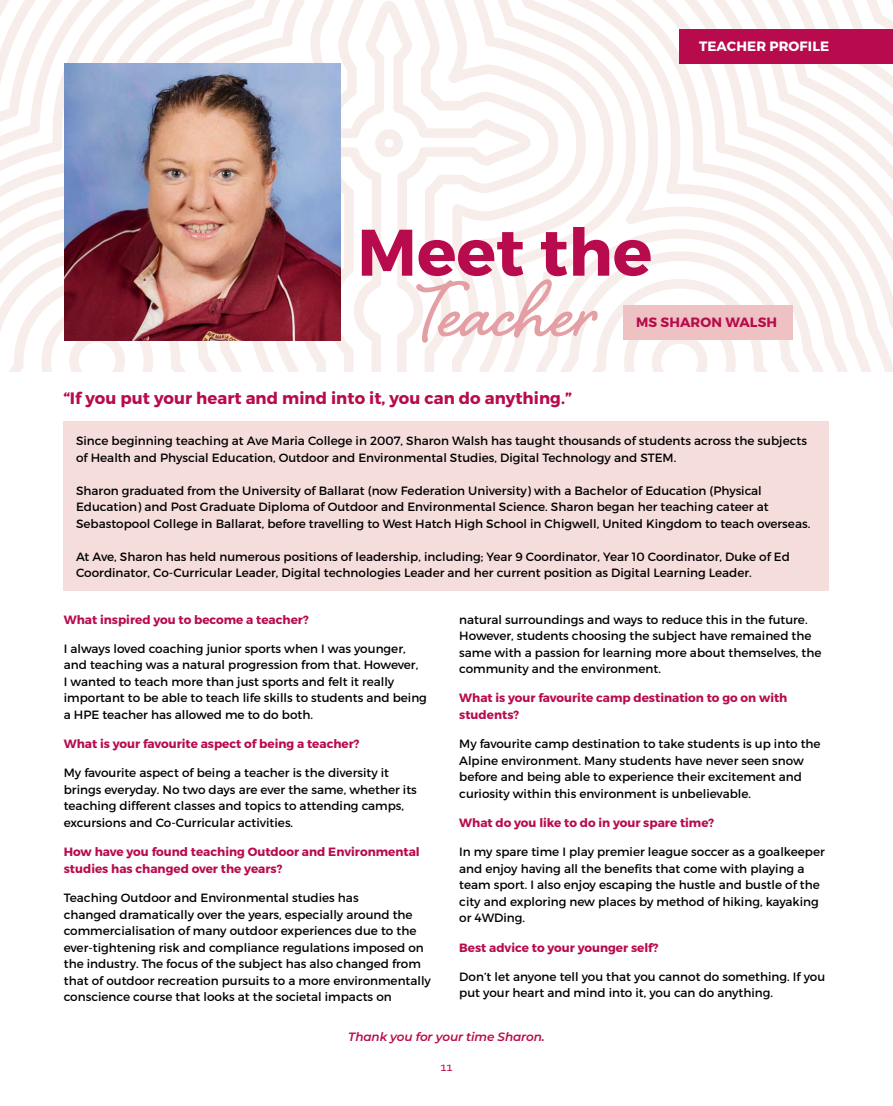
<style>
.page{position:relative;width:893px;height:1106px;background:#fff}
.page>*{position:absolute;margin:0;border:0;box-sizing:border-box;transform-origin:0 0}
.t1{font:700 100.5px "Shelby";color:#e49fa4}
.t2{font:700 65.55px "Montserrat";color:#b80b4d}
.t3{font:700 16.5px "Montserrat";letter-spacing:.005em;color:#b80b4d}
.t4{font:700 13.5px "Montserrat";letter-spacing:.01em;color:#fff}
.t5{font:700 13.5px "Montserrat";letter-spacing:.01em;color:#b80b4d}
.t6{font:13.5px "Corbel";color:#b80b4d}
.t7{font:12px/16.5px "Montserrat";color:#000}
.t8{font:700 12px/16.5px "Montserrat";color:#b80b4d}
.t9{font:italic 600 12px "Montserrat";letter-spacing:-.01em;color:#b80b4d}
</style>
<div class="page">
<div style="left:63px;top:421px;width:766px;height:169px;background:#f5dddc"></div>
<svg style="left:872px;top:0;width:21px;height:371px"></svg>
<svg style="left:843px;top:0;width:29px;height:371px"></svg>
<svg style="left:815px;top:0;width:28px;height:371px"></svg>
<svg style="left:0;top:0;width:815px;height:371px"></svg>
<svg style="left:0;top:1px;width:786px;height:370px"></svg>
<svg style="left:541px;top:258px;width:33px;height:44px"></svg>
<img style="left:64px;top:64px;width:276px;height:276px">
<div style="left:623px;top:306px;width:170px;height:34px;background:#eec2c3"></div>
<div style="left:680px;top:29px;width:213px;height:35px;background:#b80b4d"></div>
<p class="t4" style="left:699px;top:38px;width:132px">TEACHER PROFILE</p>
<h2 class="t2" style="left:357px;top:212px;width:297px">Meet the</h2>
<h1 class="t1" style="left:418px;top:242px;width:180px">Teacher</h1>
<p class="t5" style="left:636px;top:314px;width:142px">MS SHARON WALSH</p>
<h3 class="t3" style="left:63px;top:387px;width:510px">“If you put your heart and mind into it, you can do anything.”</h3>
<p class="t7" style="left:76px;top:433px;width:732px">Since beginning teaching at Ave Maria College in 2007, Sharon Walsh has taught thousands of students across the subjects of Health and Physcial Education, Outdoor and Environmental Studies, Digital Technology and STEM.</p>
<p class="t7" style="left:76px;top:482px;width:736px">Sharon graduated from the University of Ballarat (now Federation University) with a Bachelor of Education (Physical<br>Education) and Post Graduate Diploma of Outdoor and Environmental Science. Sharon began her teaching cateer at<br>Sebastopool College in Ballarat, before travelling to West Hatch High School in Chigwell, United Kingdom to teach overseas.</p>
<p class="t7" style="left:76px;top:548px;width:715px">At Ave, Sharon has held numerous positions of leadership, including; Year 9 Coordinator, Year 10 Coordinator, Duke of Ed<br>Coordinator, Co-Curricular Leader, Digital technologies Leader and her current position as Digital Learning Leader.</p>
<p class="t8" style="left:64px;top:611px;width:246px">What inspired you to become a teacher?</p>
<p class="t7" style="left:64px;top:640px;width:365px">I always loved coaching junior sports when I was younger, and teaching was a natural progression from that. However,<br>I wanted to teach more than just sports and felt it really important to be able to teach life skills to students and being a HPE teacher has allowed me to do both.</p>
<p class="t8" style="left:64px;top:736px;width:297px">What is your favourite aspect of being a teacher?</p>
<p class="t7" style="left:64px;top:765px;width:355px">My favourite aspect of being a teacher is the diversity it brings everyday. No two days are ever the same, whether its teaching different classes and topics to attending camps, excursions and Co-Curricular activities.</p>
<p class="t8" style="left:64px;top:844px;width:357px">How have you found teaching Outdoor and Environmental studies has changed over the years?</p>
<p class="t7" style="left:64px;top:889px;width:369px">Teaching Outdoor and Environmental studies has<br>changed dramatically over the years, especially around the commercialisation of many outdoor experiences due to the ever-tightening risk and compliance regulations imposed on the industry. The focus of the subject has also changed from that of outdoor recreation pursuits to a more environmentally conscience course that looks at the societal impacts on</p>
<p class="t7" style="left:459px;top:611px;width:364px">natural surroundings and ways to reduce this in the future.<br>However, students choosing the subject have remained the same with a passion for learning more about themselves, the community and the environment.</p>
<p class="t8" style="left:459px;top:690px;width:330px">What is your favourite camp destination to go on with students?</p>
<p class="t7" style="left:459px;top:735px;width:363px">My favourite camp destination to take students is up into the Alpine environment. Many students have never seen snow before and being able to experience their excitement and curiosity within this environment is unbelievable.</p>
<p class="t8" style="left:459px;top:814px;width:257px">What do you like to do in your spare time?</p>
<p class="t7" style="left:459px;top:843px;width:367px">In my spare time I play premier league soccer as a goalkeeper and enjoy having all the benefits that come with playing a team sport. I also enjoy escaping the hustle and bustle of the city and exploring new places by method of hiking, kayaking or 4WDing.</p>
<p class="t8" style="left:459px;top:939px;width:201px">Best advice to your younger self?</p>
<p class="t7" style="left:459px;top:968px;width:367px">Don’t let anyone tell you that you cannot do something. If you put your heart and mind into it, you can do anything.</p>
<p class="t9" style="left:348px;top:1027px;width:198px">Thank you for your time Sharon.</p>
<p class="t6" style="left:440px;top:1058px;width:14px">11</p>
</div>
